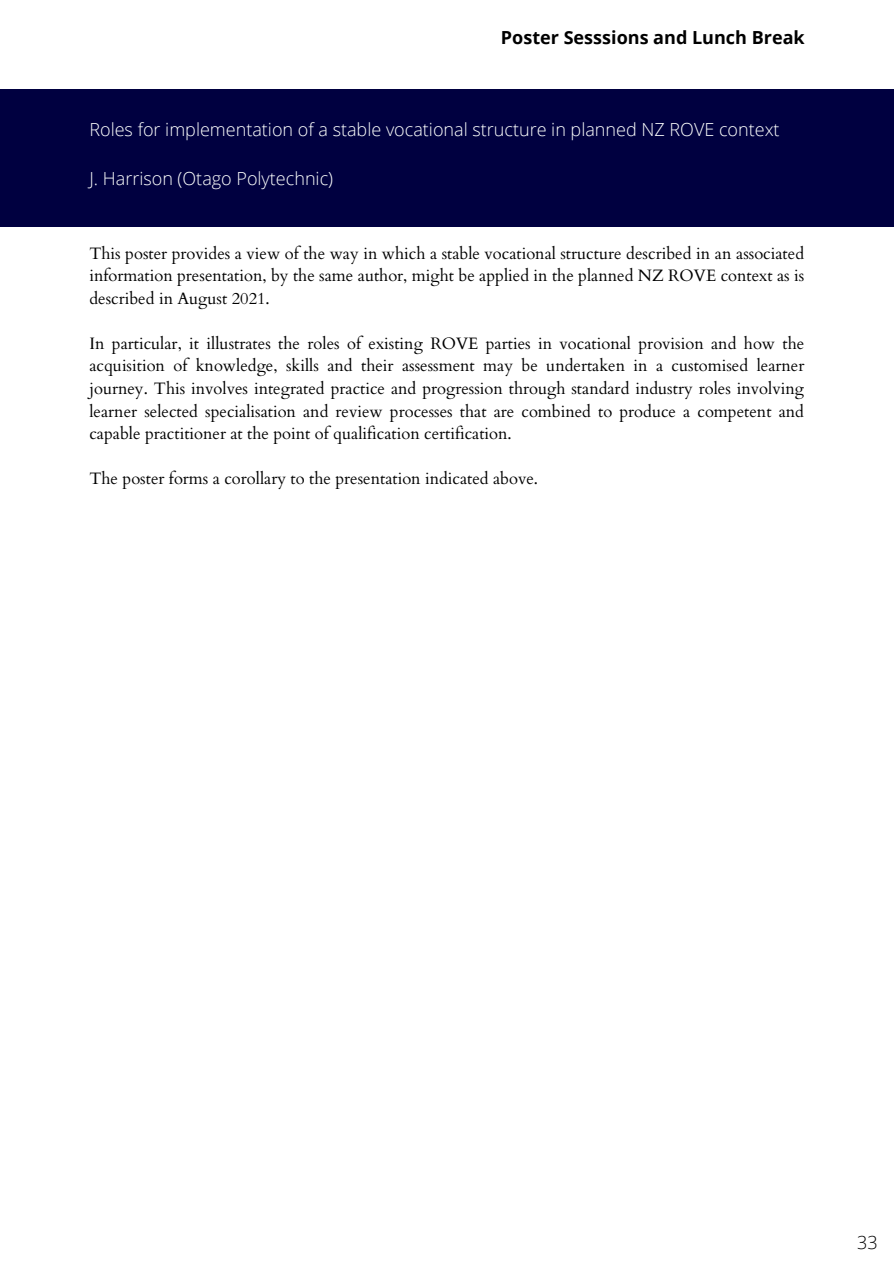
<style>
.page{position:relative;width:894px;height:1264px;background:#fff}
.page>*{position:absolute;margin:0;border:0;box-sizing:border-box;transform-origin:0 0}
.t1{font:300 18px "Open Sans";color:#fefffe}
.t2{font:700 18px "Open Sans";color:#000}
.t3{font:300 18px "Open Sans";color:#000}
.t4{font:16.5px/22.5px "Cardo";color:#000;text-align:justify}
</style>
<div class="page">
<div style="left:0;top:89px;width:893px;height:138px;background:#000040"></div>
<p class="t2" style="left:501px;top:25px;width:305px">Poster Sesssions and Lunch Break</p>
<p class="t1" style="left:89px;top:116px;width:691px">Roles for implementation of a stable vocational structure in planned NZ ROVE context</p>
<p class="t1" style="left:89px;top:166px;width:245px">J. Harrison (Otago Polytechnic)</p>
<p class="t4" style="left:89px;top:242px;width:716px">This poster provides a view of the way in which a stable vocational structure described in an associated information presentation, by the same author, might be applied in the planned NZ ROVE context as is described in August 2021.</p>
<p class="t4" style="left:89px;top:332px;width:716px">In particular, it illustrates the roles of existing ROVE parties in vocational provision and how the acquisition of knowledge, skills and their assessment may be undertaken in a customised learner journey. This involves integrated practice and progression through standard industry roles involving learner selected specialisation and review processes that are combined to produce a competent and capable practitioner at the point of qualification certification.</p>
<p class="t4" style="left:89px;top:467px;width:450px">The poster forms a corollary to the presentation indicated above.</p>
<p class="t3" style="left:856px;top:1229px;width:22px">33</p>
</div>
